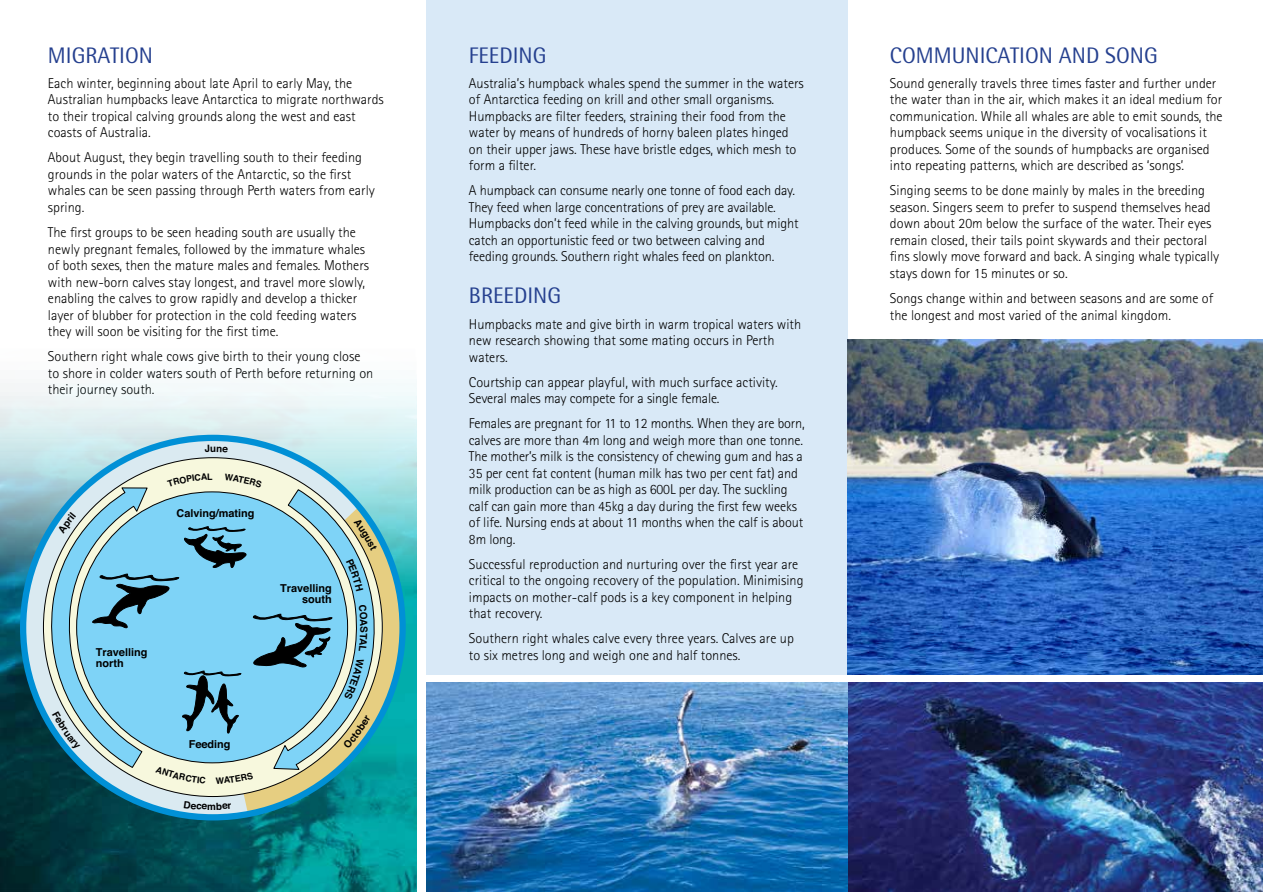
<style>
.page{position:relative;width:1263px;height:893px;background:#fff}
.page>*{position:absolute;margin:0;border:0;box-sizing:border-box;transform-origin:0 0}
.t1{font:22.5px "Rotis Semi Sans";color:#25408f}
.t2{font:300 14.25px/16.5px "Rotis Sans Serif";color:#000}
.t3{font:700 10.95px/10.9px "Helvetica";color:#000}
.t4{font:700 9.9px "Helvetica";color:#000}
</style>
<div class="page">
<div style="left:426px;top:0;width:421px;height:675px;background:#d9e9f7"></div>
<img style="left:847px;top:339px;width:416px;height:336px">
<img style="left:847px;top:683px;width:416px;height:209px">
<img style="left:426px;top:683px;width:421px;height:209px">
<img style="left:0;top:383px;width:417px;height:509px">
<svg style="left:23px;top:438px;width:380px;height:379px;background:#a3d3ea"></svg>
<svg style="left:244px;top:507px;width:159px;height:307px;background:#42a6a0"></svg>
<svg style="left:42px;top:457px;width:341px;height:340px;background:#9dc4c1"></svg>
<svg style="left:205px;top:445px;width:23px;height:8px"></svg>
<svg style="left:184px;top:801px;width:23px;height:9px"></svg>
<svg style="left:216px;top:802px;width:16px;height:8px"></svg>
<svg style="left:43px;top:473px;width:341px;height:310px;background:#8ac5d6"></svg>
<h1 class="t1" style="left:48px;top:42px;width:107px">MIGRATION</h1>
<p class="t2" style="left:48px;top:75px;width:337px">Each winter, beginning about late April to early May, the Australian humpbacks leave Antarctica to migrate northwards to their tropical calving grounds along the west and east coasts of Australia.</p>
<p class="t2" style="left:48px;top:149px;width:328px">About August, they begin travelling south to their feeding grounds in the polar waters of the Antarctic, so the first whales can be seen passing through Perth waters from early spring.</p>
<p class="t2" style="left:48px;top:224px;width:323px">The first groups to be seen heading south are usually the newly pregnant females, followed by the immature whales of both sexes, then the mature males and females. Mothers with new-born calves stay longest, and travel more slowly, enabling the calves to grow rapidly and develop a thicker layer of blubber for protection in the cold feeding waters they will soon be visiting for the first time.</p>
<p class="t2" style="left:48px;top:348px;width:327px">Southern right whale cows give birth to their young close to shore in colder waters south of Perth before returning on their journey south.</p>
<p class="t3" style="left:96px;top:646px;width:53px">Travelling north</p>
<p class="t3" style="left:176px;top:508px;width:80px">Calving/mating</p>
<p class="t3" style="left:280px;top:583px;width:53px;text-align:right">Travelling south</p>
<p class="t3" style="left:189px;top:739px;width:43px">Feeding</p>
<p class="t4" style="left:207px;top:798px;width:10px">m</p>
<h1 class="t1" style="left:469px;top:42px;width:79px">FEEDING</h1>
<p class="t2" style="left:469px;top:75px;width:336px">Australia’s humpback whales spend the summer in the waters of Antarctica feeding on krill and other small organisms.<br>Humpbacks are filter feeders, straining their food from the water by means of hundreds of horny baleen plates hinged on their upper jaws. These have bristle edges, which mesh to form a filter.</p>
<p class="t2" style="left:469px;top:182px;width:331px">A humpback can consume nearly one tonne of food each day.<br>They feed when large concentrations of prey are available.<br>Humpbacks don’t feed while in the calving grounds, but might catch an opportunistic feed or two between calving and feeding grounds. Southern right whales feed on plankton.</p>
<h1 class="t1" style="left:469px;top:283px;width:94px">BREEDING</h1>
<p class="t2" style="left:469px;top:315px;width:334px">Humpbacks mate and give birth in warm tropical waters with new research showing that some mating occurs in Perth waters.</p>
<p class="t2" style="left:469px;top:373px;width:310px">Courtship can appear playful, with much surface activity.<br>Several males may compete for a single female.</p>
<p class="t2" style="left:469px;top:415px;width:337px">Females are pregnant for 11 to 12 months. When they are born, calves are more than 4m long and weigh more than one tonne.<br>The mother’s milk is the consistency of chewing gum and has a 35 per cent fat content (human milk has two per cent fat) and milk production can be as high as 600L per day. The suckling calf can gain more than 45kg a day during the first few weeks of life. Nursing ends at about 11 months when the calf is about 8m long.</p>
<p class="t2" style="left:469px;top:555px;width:336px">Successful reproduction and nurturing over the first year are critical to the ongoing recovery of the population. Minimising impacts on mother-calf pods is a key component in helping that recovery.</p>
<p class="t2" style="left:469px;top:630px;width:326px">Southern right whales calve every three years. Calves are up to six metres long and weigh one and half tonnes.</p>
<h1 class="t1" style="left:890px;top:42px;width:269px">COMMUNICATION AND SONG</h1>
<p class="t2" style="left:890px;top:75px;width:334px">Sound generally travels three times faster and further under the water than in the air, which makes it an ideal medium for communication. While all whales are able to emit sounds, the humpback seems unique in the diversity of vocalisations it produces. Some of the sounds of humpbacks are organised into repeating patterns, which are described as ‘songs’.</p>
<p class="t2" style="left:890px;top:182px;width:331px">Singing seems to be done mainly by males in the breeding season. Singers seem to prefer to suspend themselves head down about 20m below the surface of the water. Their eyes remain closed, their tails point skywards and their pectoral fins slowly move forward and back. A singing whale typically stays down for 15 minutes or so.</p>
<p class="t2" style="left:890px;top:290px;width:325px">Songs change within and between seasons and are some of the longest and most varied of the animal kingdom.</p>
</div>
